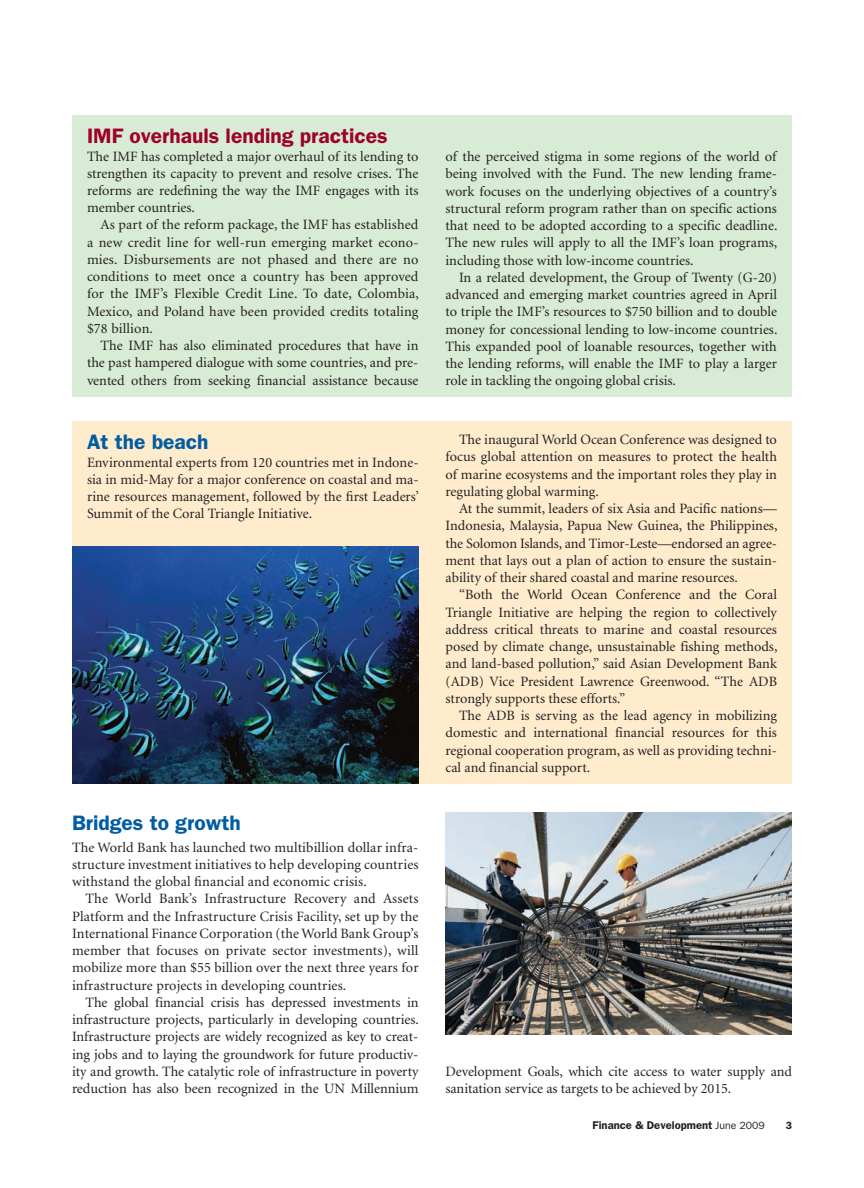
<style>
.page{position:relative;width:864px;height:1188px;background:#fff}
.page>*{position:absolute;margin:0;border:0;box-sizing:border-box;transform-origin:0 0}
.t1{font:600 21px "Franklin Gothic";color:#9d0228}
.t2{font:600 21px "Franklin Gothic";color:#015ca3}
.t3{font:14.25px/17.2px "Minion";color:#231f20;text-align:justify}
.t4{font:600 11.25px "Franklin Gothic";color:#231f20}
.t5{font:600 10.5px "Franklin Gothic";color:#231f20}
.s1{font-weight:400;font-size:10.5px}
</style>
<div class="page">
<div style="left:72px;top:422px;width:720px;height:362px;background:#feeccd"></div>
<img style="left:72px;top:546px;width:346px;height:238px">
<div style="left:72px;top:116px;width:720px;height:281px;background:#d8ebd4"></div>
<img style="left:446px;top:812px;width:346px;height:223px">
<h1 class="t1" style="left:87px;top:129px;width:302px">IMF overhauls lending practices</h1>
<p class="t3" style="left:87px;top:149px;width:333px">The IMF has completed a major overhaul of its lending to strengthen its capacity to prevent and resolve crises. The reforms are redefining the way the IMF engages with its member countries.</p>
<p class="t3" style="left:87px;top:218px;width:333px;text-indent:14px">As part of the reform package, the IMF has established a new credit line for well-run emerging market econo&shy;mies. Disbursements are not phased and there are no conditions to meet once a country has been approved for the IMF’s Flexible Credit Line. To date, Colombia, Mexico, and Poland have been provided credits totaling $78 billion.</p>
<p class="t3" style="left:87px;top:338px;width:333px;text-indent:14px">The IMF has also eliminated procedures that have in the past hampered dialogue with some countries, and pre&shy;vented others from seeking financial assistance because</p>
<h1 class="t2" style="left:87px;top:435px;width:123px">At the beach</h1>
<p class="t3" style="left:87px;top:455px;width:334px">Environmental experts from 120 countries met in Indone&shy;sia in mid-May for a major conference on coastal and ma&shy;rine resources management, followed by the first Leaders’ Summit of the Coral Triangle Initiative.</p>
<h1 class="t2" style="left:72px;top:815px;width:170px">Bridges to growth</h1>
<p class="t3" style="left:72px;top:840px;width:348px">The World Bank has launched two multibillion dollar infra&shy;structure investment initiatives to help developing countries withstand the global financial and economic crisis.</p>
<p class="t3" style="left:72px;top:891px;width:348px;text-indent:14px">The World Bank’s Infrastructure Recovery and Assets Platform and the Infrastructure Crisis Facility, set up by the International Finance Corporation (the World Bank Group’s member that focuses on private sector investments), will mobilize more than $55 billion over the next three years for infrastructure projects in developing countries.</p>
<p class="t3" style="left:72px;top:995px;width:348px;text-indent:14px">The global financial crisis has depressed investments in infrastructure projects, particularly in developing countries.<br>Infrastructure projects are widely recognized as key to creat&shy;ing jobs and to laying the groundwork for future productiv&shy;ity and growth. The catalytic role of infrastructure in poverty reduction has also been recognized in the UN Millennium</p>
<p class="t3" style="left:446px;top:149px;width:333px">of the perceived stigma in some regions of the world of being involved with the Fund. The new lending frame&shy;work focuses on the underlying objectives of a country’s structural reform program rather than on specific actions that need to be adopted according to a specific deadline.<br>The new rules will apply to all the IMF’s loan programs, including those with low-income countries.</p>
<p class="t3" style="left:446px;top:270px;width:333px;text-indent:14px">In a related development, the Group of Twenty (G-20) advanced and emerging market countries agreed in April to triple the IMF’s resources to $750 billion and to double money for concessional lending to low-income countries.<br>This expanded pool of loanable resources, together with the lending reforms, will enable the IMF to play a larger role in tackling the ongoing global crisis.</p>
<p class="t3" style="left:446px;top:432px;width:333px;text-indent:14px">The inaugural World Ocean Conference was designed to focus global attention on measures to protect the health of marine ecosystems and the important roles they play in regulating global warming.</p>
<p class="t3" style="left:446px;top:501px;width:333px;text-indent:14px">At the summit, leaders of six Asia and Pacific nations— Indonesia, Malaysia, Papua New Guinea, the Philippines, the Solomon Islands, and Timor-Leste—endorsed an agree&shy;ment that lays out a plan of action to ensure the sustain&shy;ability of their shared coastal and marine resources.</p>
<p class="t3" style="left:446px;top:587px;width:333px;text-indent:14px">“Both the World Ocean Conference and the Coral Triangle Initiative are helping the region to collectively address critical threats to marine and coastal resources posed by climate change, unsustainable fishing methods, and land-based pollution,” said Asian Development Bank (ADB) Vice President Lawrence Greenwood. “The ADB strongly supports these efforts.”</p>
<p class="t3" style="left:446px;top:708px;width:333px;text-indent:14px">The ADB is serving as the lead agency in mobilizing domestic and international financial resources for this regional cooperation program, as well as providing techni&shy;cal and financial support.</p>
<p class="t3" style="left:445px;top:1064px;width:348px">Development Goals, which cite access to water supply and sanitation service as targets to be achieved by 2015.</p>
<p class="t4" style="left:593px;top:1121px;width:174px">Finance &amp; Development <span class="s1">June 2009</span></p>
<p class="t5" style="left:786px;top:1122px;width:8px">3</p>
</div>
